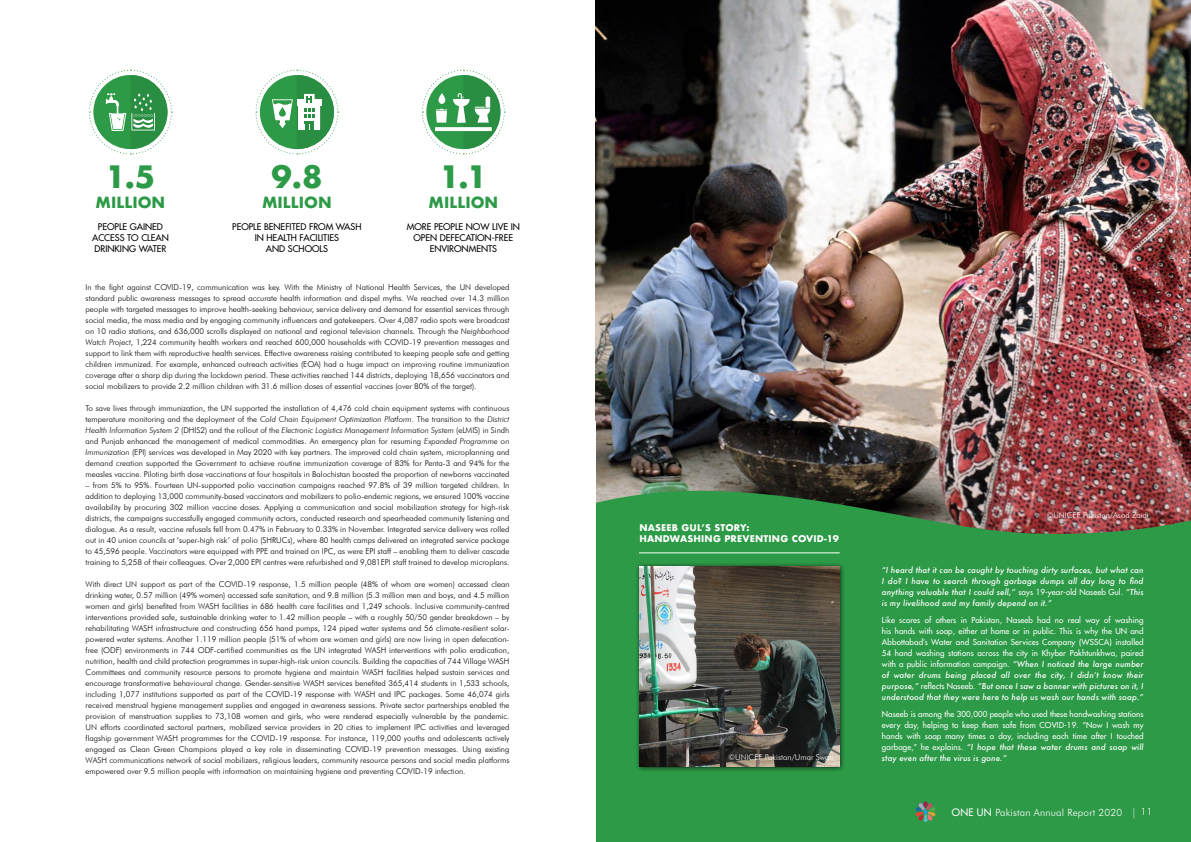
<style>
.page{position:relative;width:1191px;height:842px;background:#fff}
.page>*{position:absolute;margin:0;border:0;box-sizing:border-box;transform-origin:0 0}
.t1{font:700 30px "Futura";color:#2d9a47}
.t2{font:700 15px "Futura";color:#2d9a47}
.t3{font:300 10px "Futura BT";letter-spacing:.02em;color:#fff}
.t4{font:9px/11px "Futura";color:#000;text-align:center}
.t5{font:700 9px/11px "Futura";letter-spacing:.02em;color:#fff}
.t6{font:300 8px/11px "Futura BT";color:#000;text-align:justify}
.t7{font:8px/11px "Futura";letter-spacing:.01em;color:#fff;text-align:justify}
.t8{font:italic 500 8px/11px "Futura";letter-spacing:.01em;color:#fff;text-align:justify}
.t9{font:300 8px "Futura BT";color:#fff}
.s1{font-style:italic}
.s2{font-weight:400;font-style:normal}
.s3{font-weight:500;font-style:italic}
.s4{font-family:"Futura";font-weight:400}
</style>
<div class="page">
<svg style="left:89px;top:69px;width:83px;height:86px"></svg>
<svg style="left:255px;top:69px;width:84px;height:86px"></svg>
<svg style="left:422px;top:69px;width:83px;height:86px"></svg>
<img style="left:595px;top:0;width:595px;height:491px">
<svg style="left:596px;top:491px;width:595px;height:351px;background:#339347"></svg>
<hr style="left:639px;top:552px;width:200px;height:1px;background:#fff">
<div style="left:635px;top:562px;width:210px;height:210px;background:#000;opacity:.75"></div>
<img style="left:639px;top:567px;width:200px;height:199px">
<div style="left:1142px;top:805px;width:14px;height:14px;background:#2d9a47;border-radius:50%"></div>
<svg style="left:915px;top:801px;width:20px;height:21px"></svg>
<h1 class="t1" style="left:106px;top:155px;width:51px">1.5</h1>
<h2 class="t2" style="left:96px;top:192px;width:71px">MILLION</h2>
<p class="t4" style="left:92px;top:222px;width:78px">PEOPLE GAINED<br>ACCESS TO CLEAN<br>DRINKING WATER</p>
<h1 class="t1" style="left:271px;top:155px;width:53px">9.8</h1>
<h2 class="t2" style="left:262px;top:192px;width:71px">MILLION</h2>
<p class="t4" style="left:232px;top:222px;width:131px">PEOPLE BENEFITED FROM WASH<br>IN HEALTH FACILITIES<br>AND SCHOOLS</p>
<h1 class="t1" style="left:439px;top:155px;width:49px">1.1</h1>
<h2 class="t2" style="left:428px;top:192px;width:71px">MILLION</h2>
<p class="t4" style="left:407px;top:222px;width:115px">MORE PEOPLE NOW LIVE IN<br>OPEN DEFECATION-FREE<br>ENVIRONMENTS</p>
<p class="t6" style="left:86px;top:282px;width:425px">In the fight against COVID-19, communication was key. With the Ministry of National Health Services, the UN developed standard public awareness messages to spread accurate health information and dispel myths. We reached over 14.3 million people with targeted messages to improve health-seeking behaviour, service delivery and demand for essential services through social media, the mass media and by engaging community influencers and gatekeepers. Over 4,087 radio spots were broadcast on 10 radio stations, and 636,000 scrolls displayed on national and regional television channels. Through the <span class="s1">Neighborhood Watch Project</span>, 1,224 community health workers and reached 600,000 households with COVID-19 prevention messages and support to link them with reproductive health services. Effective awareness raising contributed to keeping people safe and getting children immunized. For example, enhanced outreach activities (EOA) had a huge impact on improving routine immunization coverage after a sharp dip during the lockdown period. These activities reached 144 districts, deploying 18,656 vaccinators and social mobilizers to provide 2.2 million children with 31.6 million doses of essential vaccines (over 80% of the target).</p>
<p class="t6" style="left:86px;top:403px;width:425px">To save lives through immunization, the UN supported the installation of 4,476 cold chain equipment systems with continuous temperature monitoring and the deployment of the <span class="s1">Cold Chain Equipment Optimization Platform</span>. The transition to the <span class="s1">District Health Information System 2</span> (DHIS2) and the rollout of the <span class="s1">Electronic Logistics Management Information System</span> (eLMIS) in Sindh and Punjab enhanced the management of medical commodities. An emergency plan for resuming <span class="s1">Expanded Programme on Immunization</span> (EPI) services was developed in May 2020 with key partners. The improved cold chain system, microplanning and demand creation supported the Government to achieve routine immunization coverage of 83% for Penta-3 and 94% for the measles vaccine. Piloting birth dose vaccinations at four hospitals in Balochistan boosted the proportion of newborns vaccinated</p>
<p class="t6" style="left:86px;top:480px;width:425px">– from 5% to 95%. Fourteen UN-supported polio vaccination campaigns reached 97.8% of 39 million targeted children. In addition to deploying 13,000 community-based vaccinators and mobilizers to polio-endemic regions, we ensured 100% vaccine availability by procuring 302 million vaccine doses. Applying a communication and social mobilization strategy for high-risk districts, the campaigns successfully engaged community actors, conducted research and spearheaded community listening and dialogue. As a result, vaccine refusals fell from 0.47% in February to 0.33% in November. Integrated service delivery was rolled out in 40 union councils at ‘super-high risk’ of polio (SHRUCs), where 80 health camps delivered an integrated service package to 45,596 people. Vaccinators were equipped with PPE and trained on IPC, as were EPI staff – enabling them to deliver cascade training to 5,258 of their colleagues. Over 2,000 EPI centres were refurbished and 9,081EPI staff trained to develop microplans.</p>
<p class="t6" style="left:86px;top:579px;width:425px">With direct UN support as part of the COVID-19 response, 1.5 million people (48% of whom are women) accessed clean drinking water, 0.57 million (49% women) accessed safe sanitation, and 9.8 million (5.3 million men and boys, and 4.5 million women and girls) benefited from WASH facilities in 686 health care facilities and 1,249 schools. Inclusive community-centred interventions provided safe, sustainable drinking water to 1.42 million people – with a roughly 50/50 gender breakdown – by rehabilitating WASH infrastructure and constructing 656 hand pumps, 124 piped water systems and 56 climate-resilient solar&shy;powered water systems. Another 1.119 million people (51% of whom are women and girls) are now living in open defecation&shy;free (ODF) environments in 744 ODF-certified communities as the UN integrated WASH interventions with polio eradication, nutrition, health and child protection programmes in super-high-risk union councils. Building the capacities of 744 Village WASH Committees and community resource persons to promote hygiene and maintain WASH facilities helped sustain services and encourage transformative behavioural change. Gender-sensitive WASH services benefited 365,414 students in 1,533 schools, including 1,077 institutions supported as part of the COVID-19 response with WASH and IPC packages. Some 46,074 girls received menstrual hygiene management supplies and engaged in awareness sessions. Private sector partnerships enabled the provision of menstruation supplies to 73,108 women and girls, who were rendered especially vulnerable by the pandemic.<br>UN efforts coordinated sectoral partners, mobilized service providers in 20 cities to implement IPC activities and leveraged flagship government WASH programmes for the COVID-19 response. For instance, 119,000 youths and adolescents actively engaged as Clean Green Champions played a key role in disseminating COVID-19 prevention messages. Using existing WASH communications network of social mobilizers, religious leaders, community resource persons and social media platforms empowered over 9.5 million people with information on maintaining hygiene and preventing COVID-19 infection.</p>
<p class="t5" style="left:639px;top:522px;width:201px">NASEEB GUL’S STORY:<br>HANDWASHING PREVENTING COVID-19</p>
<p class="t9" style="left:1046px;top:510px;width:104px">©UNICEF Pakistan/Asad Zaidi</p>
<p class="t8" style="left:882px;top:565px;width:263px">“I heard that it can be caught by touching dirty surfaces, but what can I do? I have to search through garbage dumps all day long to find anything valuable that I could sell,” <span class="s2">says 19-year-old Naseeb Gul.</span> “This is my livelihood and my family depend on it.”</p>
<p class="t7" style="left:882px;top:615px;width:263px">Like scores of others in Pakistan, Naseeb had no real way of washing his hands with soap, either at home or in public. This is why the UN and Abbottabad’s Water and Sanitation Services Company (WSSCA) installed 54 hand washing stations across the city in Khyber Pakhtunkhwa, paired with a public information campaign. <span class="s3">“When I noticed the large number of water drums being placed all over the city, I didn’t know their purpose,”</span> reflects Naseeb. <span class="s3">“But once I saw a banner with pictures on it, I understood that they were here to help us wash our hands with soap.”</span></p>
<p class="t7" style="left:882px;top:708px;width:263px">Naseeb is among the 300,000 people who used these handwashing stations every day, helping to keep them safe from COVID-19. “Now I wash my hands with soap many times a day, including each time after I touched garbage,” he explains. <span class="s3">“I hope that these water drums and soap will</span></p>
<p class="t9" style="left:728px;top:752px;width:106px">©UNICEF Pakistan/Umar Swati</p>
<p class="t8" style="left:882px;top:752px;width:126px">stay even after the virus is gone.”</p>
<p class="t3" style="left:952px;top:806px;width:202px"><span class="s4">ONE UN</span> Pakistan Annual Report 2020 | 11</p>
</div>
